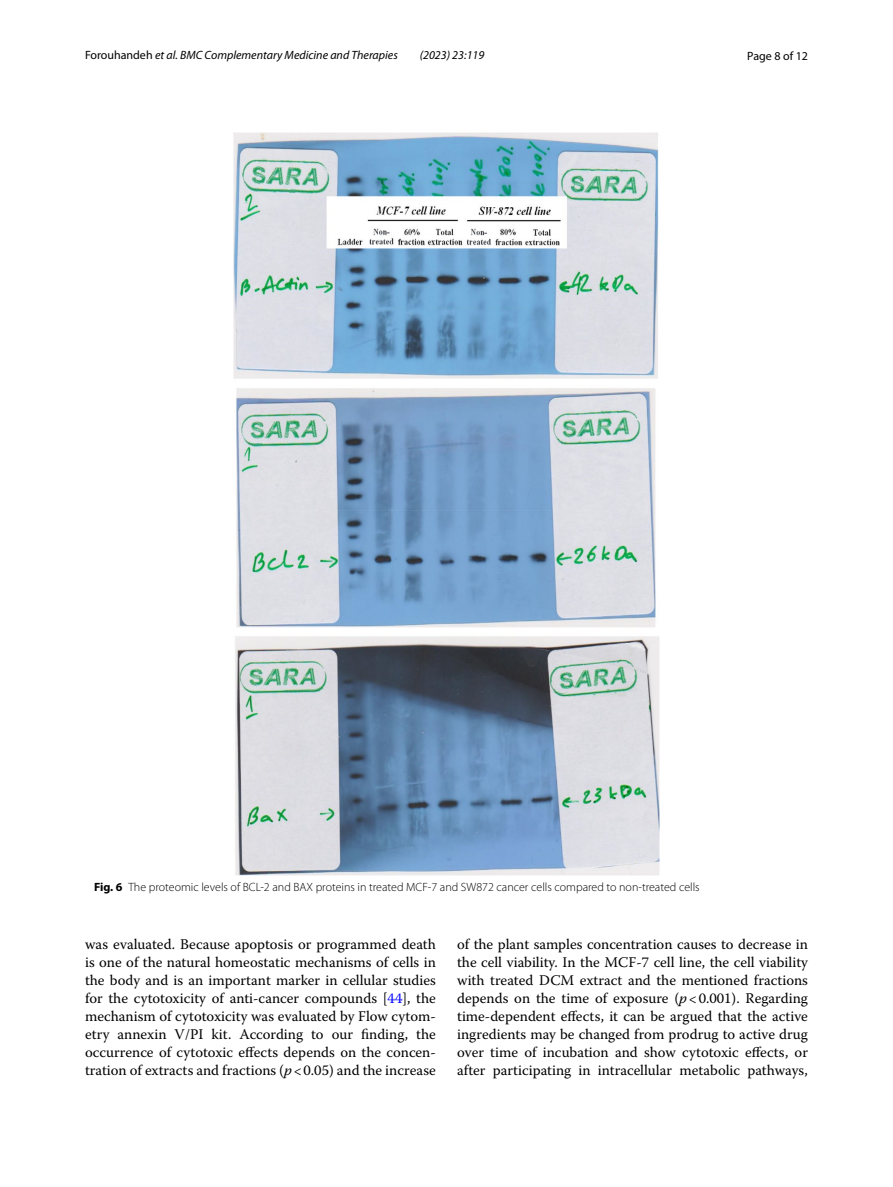
<style>
.page{position:relative;width:893px;height:1187px;background:#fff}
.page>*{position:absolute;margin:0;border:0;box-sizing:border-box;transform-origin:0 0}
.t1{font:14.7px/18px "Warnock Pro";color:#000;text-align:justify}
.t2{font:300 12px "Myriad Pro";color:#000}
.t3{font:italic 12px "Myriad Pro";color:#000}
.t4{font:12px "Myriad Pro";color:#000}
.s1{font-style:normal}
.s2{font-weight:700}
.s3{color:#00f}
.s4{font-style:italic}
</style>
<div class="page">
<img style="left:234px;top:133px;width:425px;height:742px">
<p class="t3" style="left:85px;top:48px;width:314px"><span class="s1">Forouhandeh</span> et al. BMC Complementary Medicine and Therapies</p>
<p class="t3" style="left:420px;top:48px;width:66px">(2023) 23:119</p>
<p class="t4" style="left:747px;top:48px;width:62px">Page 8 of 12</p>
<p class="t2" style="left:94px;top:880px;width:607px"><span class="s2">Fig. 6</span> The proteomic levels of BCL-2 and BAX proteins in treated MCF-7 and SW872 cancer cells compared to non-treated cells</p>
<p class="t1" style="left:85px;top:935px;width:352px">was evaluated. Because apoptosis or programmed death is one of the natural homeostatic mechanisms of cells in the body and is an important marker in cellular studies for the cytotoxicity of anti-cancer compounds [<span class="s3">44</span>], the mechanism of cytotoxicity was evaluated by Flow cytom&shy;etry annexin V/PI kit. According to our finding, the occurrence of cytotoxic effects depends on the concen&shy;tration of extracts and fractions (<span class="s4">p</span>&lt;0.05) and the increase</p>
<p class="t1" style="left:457px;top:935px;width:352px">of the plant samples concentration causes to decrease in the cell viability. In the MCF-7 cell line, the cell viability with treated DCM extract and the mentioned fractions depends on the time of exposure (<span class="s4">p</span>&lt;0.001). Regarding time-dependent effects, it can be argued that the active ingredients may be changed from prodrug to active drug over time of incubation and show cytotoxic effects, or after participating in intracellular metabolic pathways,</p>
</div>
